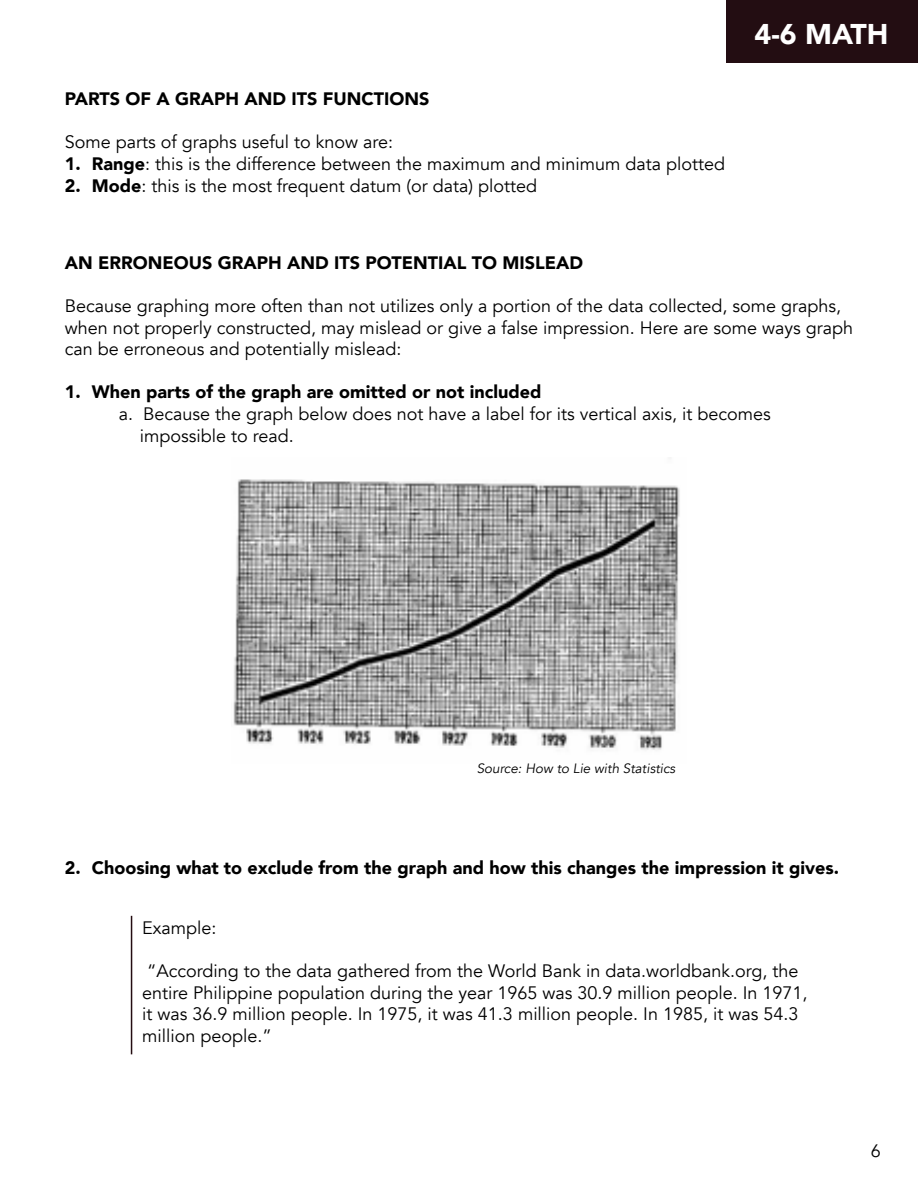
<style>
.page{position:relative;width:918px;height:1188px;background:#fff}
.page>*{position:absolute;margin:0;border:0;box-sizing:border-box;transform-origin:0 0}
.t1{font:900 28.5px "Avenir";color:#fff}
.t2{font:18px/21.6px "Avenir";color:#000}
.t3{font:900 18px "Avenir";color:#000}
.t4{font:italic 13.5px "Avenir";color:#000}
.s1{font-weight:900}
</style>
<div class="page">
<div style="left:727px;top:0;width:191px;height:63px;background:#230d12"></div>
<img style="left:233px;top:479px;width:447px;height:271px">
<hr style="left:131px;top:916px;width:1px;height:138px;background:#240d11">
<p class="t3" style="left:65px;top:84px;width:366px">PARTS OF A GRAPH AND ITS FUNCTIONS</p>
<p class="t2" style="left:65px;top:132px;width:330px">Some parts of graphs useful to know are:</p>
<p class="t2" style="left:65px;top:153px;width:662px"><span class="s1">1. Range</span>: this is the difference between the maximum and minimum data plotted</p>
<p class="t2" style="left:65px;top:175px;width:474px"><span class="s1">2. Mode</span>: this is the most frequent datum (or data) plotted</p>
<h1 class="t1" style="left:754px;top:9px;width:136px">4-6 MATH</h1>
<p class="t3" style="left:65px;top:247px;width:520px">AN ERRONEOUS GRAPH AND ITS POTENTIAL TO MISLEAD</p>
<p class="t2" style="left:65px;top:295px;width:790px">Because graphing more often than not utilizes only a portion of the data collected, some graphs, when not properly constructed, may mislead or give a false impression. Here are some ways graph can be erroneous and potentially mislead:</p>
<p class="t3" style="left:65px;top:377px;width:478px">1. When parts of the graph are omitted or not included</p>
<p class="t2" style="left:140px;top:403px;width:632px;text-indent:-21px">a. Because the graph below does not have a label for its vertical axis, it becomes impossible to read.</p>
<p class="t4" style="left:477px;top:760px;width:200px">Source: How to Lie with Statistics</p>
<p class="t3" style="left:65px;top:852px;width:776px">2. Choosing what to exclude from the graph and how this changes the impression it gives.</p>
<p class="t2" style="left:142px;top:917px;width:76px">Example:</p>
<p class="t2" style="left:142px;top:960px;width:667px">“According to the data gathered from the World Bank in data.worldbank.org, the entire Philippine population during the year 1965 was 30.9 million people. In 1971, it was 36.9 million people. In 1975, it was 41.3 million people. In 1985, it was 54.3 million people.”</p>
<p class="t2" style="left:871px;top:1141px;width:12px">6</p>
</div>
